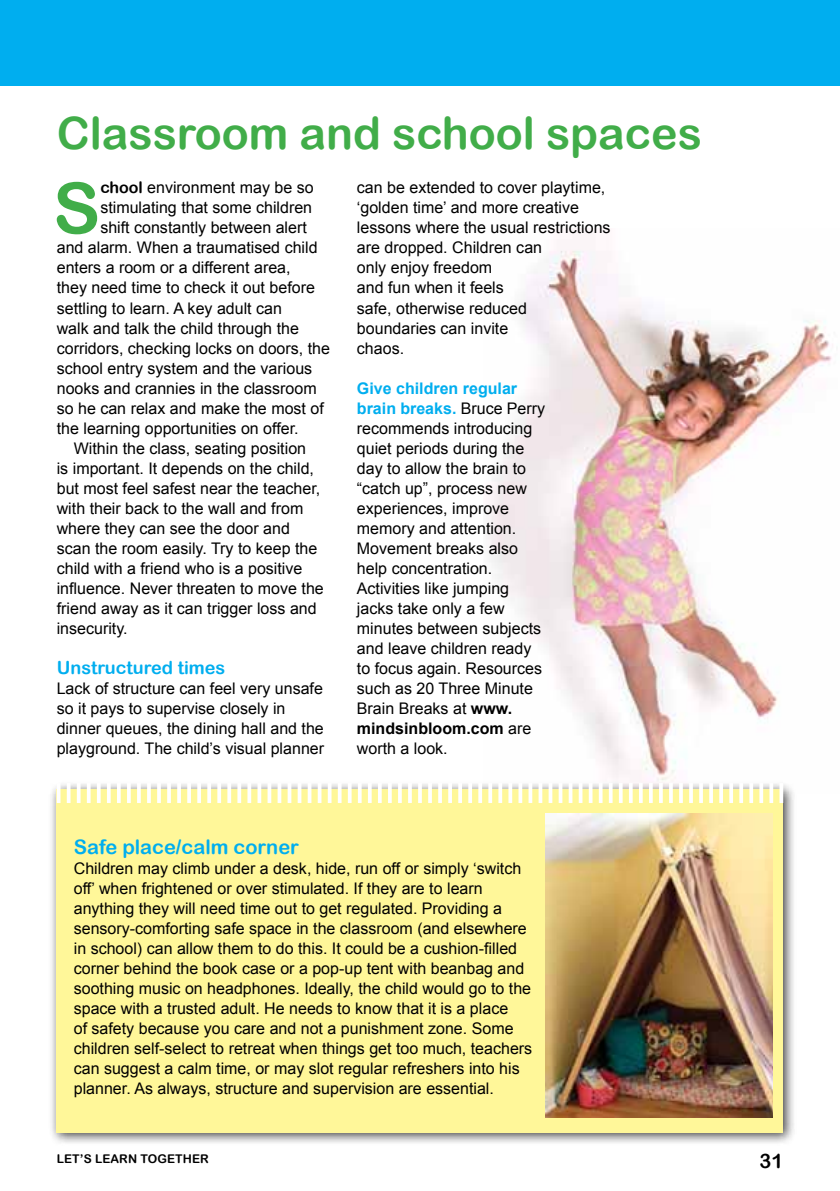
<style>
.page{position:relative;width:840px;height:1191px;background:#fff}
.page>*{position:absolute;margin:0;border:0;box-sizing:border-box;transform-origin:0 0}
.t1{font:71px "Arial Rounded MT Bold";color:#41ad49}
.t2{font:44.6px "Arial Rounded MT Bold";color:#41ad49}
.t3{font:20px "Arial Rounded MT Bold";color:#00aeef}
.t4{font:20px "Arial Rounded MT Bold";color:#000}
.t5{font:18px "Arial Rounded MT Bold";color:#00aeef}
.t6{font:16px/20px "Arial";color:#000}
.t7{font:12px "Arial Rounded MT Bold";letter-spacing:.01em;color:#000}
.s1{font-family:"Arial Rounded MT Bold"}
.s2{font-weight:700;color:#00aeef}
.s3{font-weight:700}
</style>
<div class="page">
<img style="left:486px;top:249px;width:347px;height:531px">
<div style="left:48px;top:780px;width:748px;height:365px;background:#000;opacity:.75"></div>
<div style="left:57px;top:789px;width:725px;height:343px;background:#fff799"></div>
<hr style="left:57px;top:783px;width:3px;height:20px;background:#fff">
<hr style="left:67px;top:783px;width:3px;height:20px;background:#fff">
<hr style="left:77px;top:783px;width:3px;height:20px;background:#fff">
<svg style="left:87px;top:783px;width:4px;height:20px"></svg>
<svg style="left:97px;top:783px;width:4px;height:20px"></svg>
<svg style="left:107px;top:783px;width:4px;height:20px"></svg>
<svg style="left:117px;top:783px;width:4px;height:20px"></svg>
<svg style="left:127px;top:783px;width:4px;height:20px"></svg>
<svg style="left:137px;top:783px;width:4px;height:20px"></svg>
<svg style="left:147px;top:783px;width:4px;height:20px"></svg>
<svg style="left:157px;top:783px;width:4px;height:20px"></svg>
<svg style="left:167px;top:783px;width:4px;height:20px"></svg>
<svg style="left:177px;top:783px;width:4px;height:20px"></svg>
<svg style="left:187px;top:783px;width:4px;height:20px"></svg>
<svg style="left:197px;top:783px;width:4px;height:20px"></svg>
<svg style="left:207px;top:783px;width:4px;height:20px"></svg>
<svg style="left:217px;top:783px;width:4px;height:20px"></svg>
<svg style="left:227px;top:783px;width:4px;height:20px"></svg>
<svg style="left:237px;top:783px;width:4px;height:20px"></svg>
<svg style="left:247px;top:783px;width:4px;height:20px"></svg>
<svg style="left:257px;top:783px;width:4px;height:20px"></svg>
<svg style="left:267px;top:783px;width:4px;height:20px"></svg>
<svg style="left:277px;top:783px;width:4px;height:20px"></svg>
<svg style="left:287px;top:783px;width:4px;height:20px"></svg>
<svg style="left:297px;top:783px;width:4px;height:20px"></svg>
<svg style="left:307px;top:783px;width:4px;height:20px"></svg>
<svg style="left:317px;top:783px;width:4px;height:20px"></svg>
<svg style="left:327px;top:783px;width:4px;height:20px"></svg>
<svg style="left:337px;top:783px;width:4px;height:20px"></svg>
<svg style="left:347px;top:783px;width:4px;height:20px"></svg>
<svg style="left:357px;top:783px;width:4px;height:20px"></svg>
<hr style="left:368px;top:783px;width:3px;height:20px;background:#fff">
<hr style="left:378px;top:783px;width:3px;height:20px;background:#fff">
<hr style="left:388px;top:783px;width:3px;height:20px;background:#fff">
<hr style="left:398px;top:783px;width:3px;height:20px;background:#fff">
<hr style="left:408px;top:783px;width:3px;height:20px;background:#fff">
<hr style="left:418px;top:783px;width:3px;height:20px;background:#fff">
<hr style="left:428px;top:783px;width:3px;height:20px;background:#fff">
<hr style="left:438px;top:783px;width:3px;height:20px;background:#fff">
<hr style="left:448px;top:783px;width:3px;height:20px;background:#fff">
<svg style="left:458px;top:783px;width:4px;height:20px"></svg>
<svg style="left:468px;top:783px;width:4px;height:20px"></svg>
<svg style="left:478px;top:783px;width:4px;height:20px"></svg>
<svg style="left:488px;top:783px;width:4px;height:20px"></svg>
<svg style="left:498px;top:783px;width:4px;height:20px"></svg>
<svg style="left:508px;top:783px;width:4px;height:20px"></svg>
<svg style="left:518px;top:783px;width:4px;height:20px"></svg>
<svg style="left:528px;top:783px;width:4px;height:20px"></svg>
<svg style="left:538px;top:783px;width:4px;height:20px"></svg>
<svg style="left:548px;top:783px;width:4px;height:20px"></svg>
<svg style="left:558px;top:783px;width:4px;height:20px"></svg>
<svg style="left:568px;top:783px;width:4px;height:20px"></svg>
<svg style="left:578px;top:783px;width:4px;height:20px"></svg>
<svg style="left:588px;top:783px;width:4px;height:20px"></svg>
<svg style="left:598px;top:783px;width:4px;height:20px"></svg>
<svg style="left:608px;top:783px;width:4px;height:20px"></svg>
<svg style="left:618px;top:783px;width:4px;height:20px"></svg>
<svg style="left:628px;top:783px;width:4px;height:20px"></svg>
<svg style="left:638px;top:783px;width:4px;height:20px"></svg>
<svg style="left:648px;top:783px;width:4px;height:20px"></svg>
<svg style="left:658px;top:783px;width:4px;height:20px"></svg>
<svg style="left:668px;top:783px;width:4px;height:20px"></svg>
<svg style="left:678px;top:783px;width:4px;height:20px"></svg>
<svg style="left:688px;top:783px;width:4px;height:20px"></svg>
<svg style="left:698px;top:783px;width:4px;height:20px"></svg>
<svg style="left:708px;top:783px;width:4px;height:20px"></svg>
<svg style="left:718px;top:783px;width:4px;height:20px"></svg>
<svg style="left:728px;top:783px;width:4px;height:20px"></svg>
<hr style="left:739px;top:783px;width:3px;height:20px;background:#fff">
<hr style="left:749px;top:783px;width:3px;height:20px;background:#fff">
<hr style="left:759px;top:783px;width:3px;height:20px;background:#fff">
<hr style="left:769px;top:783px;width:3px;height:20px;background:#fff">
<hr style="left:779px;top:783px;width:3px;height:20px;background:#fff">
<div style="left:0;top:0;width:839px;height:85px;background:#00aeef"></div>
<img style="left:545px;top:813px;width:226px;height:304px">
<h2 class="t2" style="left:57px;top:107px;width:646px">Classroom and school spaces</h2>
<h1 class="t1" style="left:53px;top:166px;width:49px">S</h1>
<p class="t6" style="left:100px;top:178px;width:215px"><span class="s1">chool</span> environment may be so</p>
<p class="t6" style="left:100px;top:198px;width:213px">stimulating that some children</p>
<p class="t6" style="left:100px;top:218px;width:208px">shift constantly between alert</p>
<p class="t6" style="left:57px;top:238px;width:262px">and alarm. When a traumatised child</p>
<p class="t6" style="left:57px;top:258px;width:235px">enters a room or a different area,</p>
<p class="t6" style="left:57px;top:278px;width:259px">they need time to check it out before</p>
<p class="t6" style="left:57px;top:298px;width:227px">settling to learn. A key adult can</p>
<p class="t6" style="left:57px;top:318px;width:243px">walk and talk the child through the</p>
<p class="t6" style="left:57px;top:338px;width:274px">corridors, checking locks on doors, the</p>
<p class="t6" style="left:57px;top:358px;width:257px">school entry system and the various</p>
<p class="t6" style="left:57px;top:378px;width:261px">nooks and crannies in the classroom</p>
<p class="t6" style="left:57px;top:398px;width:268px">so he can relax and make the most of</p>
<p class="t6" style="left:57px;top:418px;width:243px">the learning opportunities on offer.</p>
<p class="t6" style="left:74px;top:438px;width:234px">Within the class, seating position</p>
<p class="t6" style="left:57px;top:458px;width:259px">is important. It depends on the child,</p>
<p class="t6" style="left:57px;top:478px;width:265px">but most feel safest near the teacher,</p>
<p class="t6" style="left:57px;top:498px;width:248px">with their back to the wall and from</p>
<p class="t6" style="left:57px;top:518px;width:235px">where they can see the door and</p>
<p class="t6" style="left:57px;top:538px;width:262px">scan the room easily. Try to keep the</p>
<p class="t6" style="left:57px;top:558px;width:247px">child with a friend who is a positive</p>
<p class="t6" style="left:57px;top:578px;width:268px">influence. Never threaten to move the</p>
<p class="t6" style="left:57px;top:598px;width:261px">friend away as it can trigger loss and</p>
<p class="t6" style="left:57px;top:618px;width:72px">insecurity.</p>
<p class="t5" style="left:57px;top:656px;width:170px">U nstructured times</p>
<p class="t6" style="left:57px;top:678px;width:269px">Lack of structure can feel very unsafe so it pays to supervise closely in dinner queues, the dining hall and the playground. The child’s visual planner</p>
<p class="t6" style="left:357px;top:178px;width:255px">can be extended to cover playtime, ‘golden time’ and more creative lessons where the usual restrictions are dropped. Children can<br>only enjoy freedom<br>and fun when it feels<br>safe, otherwise reduced<br>boundaries can invite<br>chaos.</p>
<p class="t6" style="left:357px;top:378px;width:189px"><span class="s2">Give children regular brain breaks.</span> Bruce Perry recommends introducing quiet periods during the day to allow the brain to “catch up”, process new experiences, improve memory and attention.<br>Movement breaks also help concentration.<br>Activities like jumping jacks take only a few minutes between subjects and leave children ready to focus again. Resources such as 20 Three Minute<br>Brain Breaks at <span class="s3">www. mindsinbloom.com</span> are worth a look.</p>
<p class="t3" style="left:74px;top:834px;width:226px">Safe place/calm corner</p>
<p class="t6" style="left:74px;top:858px;width:459px">Children may climb under a desk, hide, run off or simply ‘switch off’ when frightened or over stimulated. If they are to learn anything they will need time out to get regulated. Providing a sensory-comforting safe space in the classroom (and elsewhere in school) can allow them to do this. It could be a cushion-filled corner behind the book case or a pop-up tent with beanbag and soothing music on headphones. Ideally, the child would go to the space with a trusted adult. He needs to know that it is a place<br>of safety because you care and not a punishment zone. Some children self-select to retreat when things get too much, teachers can suggest a calm time, or may slot regular refreshers into his planner. As always, structure and supervision are essential.</p>
<p class="t7" style="left:57px;top:1151px;width:154px">LET’S LEARN TOGETHER</p>
<p class="t4" style="left:759px;top:1148px;width:25px">31</p>
</div>
